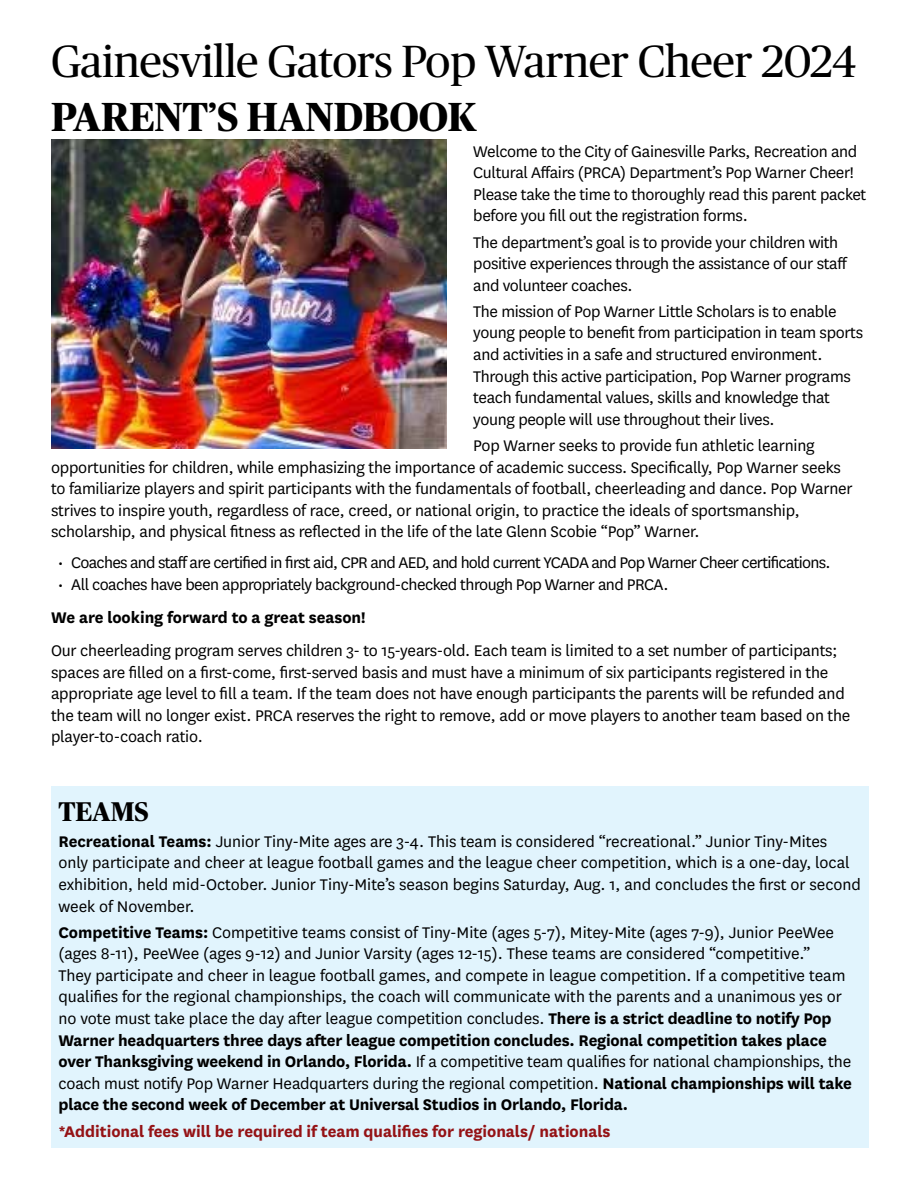
<style>
.page{position:relative;width:918px;height:1188px;background:#fff}
.page>*{position:absolute;margin:0;border:0;box-sizing:border-box;transform-origin:0 0}
.t1{font:45px "Publico Headline";letter-spacing:-.01em;color:#000}
.t2{font:700 40.5px "Publico Headline";letter-spacing:-.005em;color:#000}
.t3{font:700 27px "Publico Headline";color:#000}
.t4{font:18px/21.6px "National";letter-spacing:-.01em;color:#000}
.t5{font:18px "National";letter-spacing:-.04em;color:#000}
.t6{font:18px "National";letter-spacing:-.03em;color:#000}
.t7{font:700 18px "National";letter-spacing:-.005em;color:#941215}
.t8{font:700 18px "National";letter-spacing:-.005em;color:#000}
.s1{font-weight:700}
</style>
<div class="page">
<div style="left:51px;top:786px;width:817px;height:362px;background:#e1f4fd"></div>
<img style="left:51px;top:140px;width:395px;height:309px">
<h1 class="t1" style="left:51px;top:29px;width:807px">Gainesville Gators Pop Warner Cheer 2024</h1>
<h2 class="t2" style="left:51px;top:87px;width:427px">PARENT’S HANDBOOK</h2>
<p class="t4" style="left:473px;top:140px;width:395px">Welcome to the City of Gainesville Parks, Recreation and Cultural Affairs (PRCA) Department’s Pop Warner Cheer!<br>Please take the time to thoroughly read this parent packet before you fill out the registration forms.</p>
<p class="t4" style="left:473px;top:230px;width:376px">The department’s goal is to provide your children with positive experiences through the assistance of our staff and volunteer coaches.</p>
<p class="t4" style="left:473px;top:300px;width:391px">The mission of Pop Warner Little Scholars is to enable young people to benefit from participation in team sports and activities in a safe and structured environment.<br>Through this active participation, Pop Warner programs teach fundamental values, skills and knowledge that young people will use throughout their lives.</p>
<p class="t4" style="left:51px;top:434px;width:803px;text-indent:422px">Pop Warner seeks to provide fun athletic learning opportunities for children, while emphasizing the importance of academic success. Specifically, Pop Warner seeks to familiarize players and spirit participants with the fundamentals of football, cheerleading and dance. Pop Warner strives to inspire youth, regardless of race, creed, or national origin, to practice the ideals of sportsmanship, scholarship, and physical fitness as reflected in the life of the late Glenn Scobie “Pop” Warner.</p>
<p class="t5" style="left:58px;top:551px;width:774px">• Coaches and staff are certified in first aid, CPR and AED, and hold current YCADA and Pop Warner Cheer certifications.</p>
<p class="t6" style="left:58px;top:572px;width:612px">• All coaches have been appropriately background-checked through Pop Warner and PRCA.</p>
<p class="t8" style="left:51px;top:605px;width:316px">We are looking forward to a great season!</p>
<p class="t4" style="left:51px;top:639px;width:801px">Our cheerleading program serves children 3- to 15-years-old. Each team is limited to a set number of participants; spaces are filled on a first-come, first-served basis and must have a minimum of six participants registered in the appropriate age level to fill a team. If the team does not have enough participants the parents will be refunded and the team will no longer exist. PRCA reserves the right to remove, add or move players to another team based on the player-to-coach ratio.</p>
<h3 class="t3" style="left:58px;top:792px;width:92px">TEAMS</h3>
<p class="t4" style="left:58px;top:830px;width:804px"><span class="s1">Recreational Teams:</span> Junior Tiny-Mite ages are 3-4. This team is considered “recreational.” Junior Tiny-Mites only participate and cheer at league football games and the league cheer competition, which is a one-day, local exhibition, held mid-October. Junior Tiny-Mite’s season begins Saturday, Aug. 1, and concludes the first or second week of November.</p>
<p class="t4" style="left:58px;top:921px;width:795px"><span class="s1">Competitive Teams:</span> Competitive teams consist of Tiny-Mite (ages 5-7), Mitey-Mite (ages 7-9), Junior PeeWee (ages 8-11), PeeWee (ages 9-12) and Junior Varsity (ages 12-15). These teams are considered “competitive.”<br>They participate and cheer in league football games, and compete in league competition. If a competitive team qualifies for the regional championships, the coach will communicate with the parents and a unanimous yes or no vote must take place the day after league competition concludes. <span class="s1">There is a strict deadline to notify Pop Warner headquarters three days after league competition concludes. Regional competition takes place over Thanksgiving weekend in Orlando, Florida.</span> If a competitive team qualifies for national championships, the coach must notify Pop Warner Headquarters during the regional competition. <span class="s1">National championships will take place the second week of December at Universal Studios in Orlando, Florida.</span></p>
<p class="t7" style="left:58px;top:1118px;width:554px">*Additional fees will be required if team qualifies for regionals/ nationals</p>
</div>
